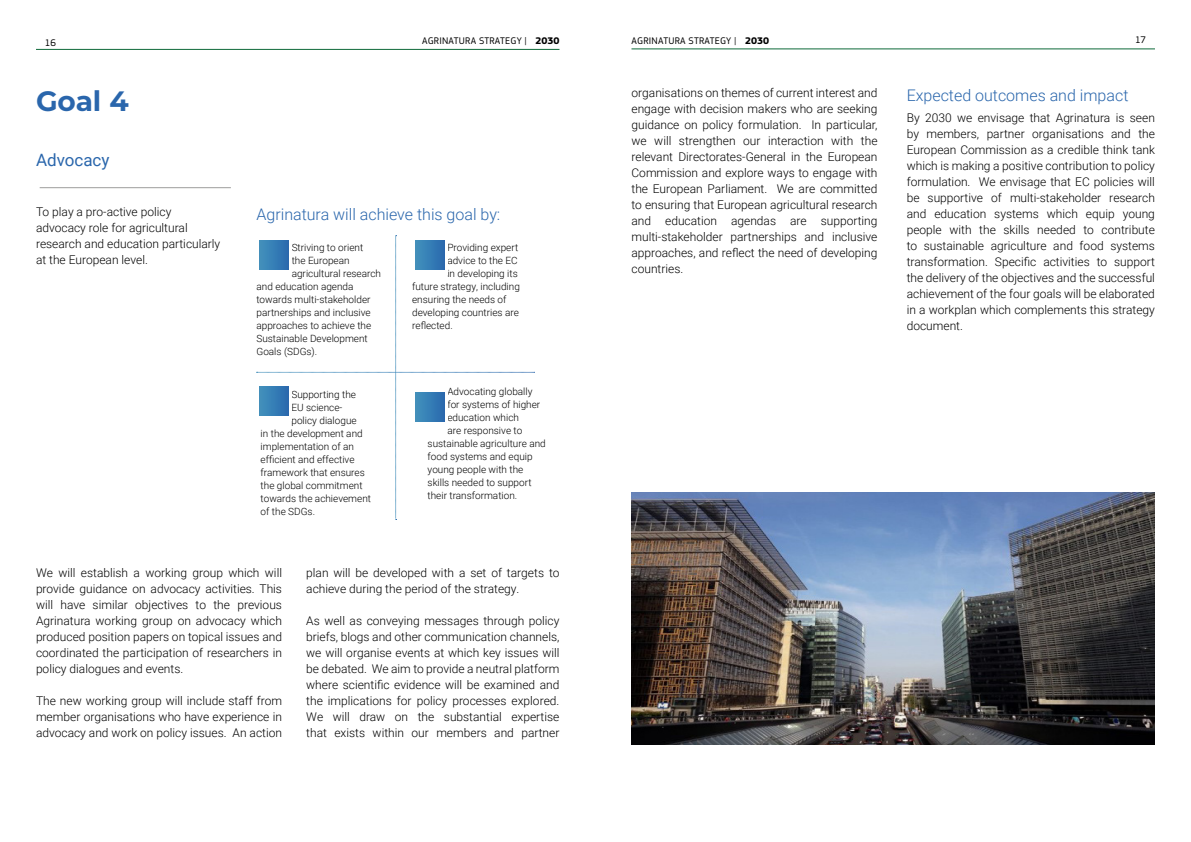
<style>
.page{position:relative;width:1191px;height:842px;background:#fff}
.page>*{position:absolute;margin:0;border:0;box-sizing:border-box;transform-origin:0 0}
.t1{font:700 28px "Montserrat";color:#2a66ac}
.t2{font:17px "Roboto";color:#2a66ac}
.t3{font:300 16px "Roboto";color:#2a66ac}
.t4{font:300 12px/16px "Roboto";color:#000;text-align:justify}
.t5{font:300 10px "Roboto";color:#000}
.t6{font:10px "EC Square Sans Pro";letter-spacing:.02em;color:#000}
.s1{font-weight:700}
</style>
<div class="page">
<hr style="left:36px;top:49px;width:523px;height:1px;background:#0e6939">
<hr style="left:631px;top:48px;width:524px;height:1px;background:#0e6939">
<svg style="left:256px;top:235px;width:279px;height:285px"></svg>
<hr style="left:40px;top:187px;width:191px;height:1px;background:#9d9d9c">
<svg style="left:256px;top:235px;width:36px;height:39px"></svg>
<div style="left:260px;top:241px;width:28px;height:28px;background:linear-gradient(to right,#4291bd,#2b6caf)"></div>
<svg style="left:412px;top:235px;width:35px;height:39px"></svg>
<svg style="left:415px;top:241px;width:29px;height:28px"></svg>
<svg style="left:256px;top:381px;width:35px;height:40px"></svg>
<svg style="left:259px;top:387px;width:29px;height:28px"></svg>
<svg style="left:412px;top:388px;width:35px;height:39px"></svg>
<svg style="left:415px;top:393px;width:29px;height:28px"></svg>
<img style="left:631px;top:492px;width:524px;height:252px">
<p class="t6" style="left:45px;top:37px;width:13px">16</p>
<p class="t6" style="left:422px;top:34px;width:139px">AGRINATURA STRATEGY | <span class="s1">2030</span></p>
<p class="t6" style="left:631px;top:34px;width:139px">AGRINATURA STRATEGY | <span class="s1">2030</span></p>
<p class="t6" style="left:1135px;top:34px;width:13px">17</p>
<h1 class="t1" style="left:36px;top:81px;width:94px">Goal 4</h1>
<h2 class="t2" style="left:36px;top:148px;width:75px">Advocacy</h2>
<p class="t4" style="left:36px;top:203px;width:186px;text-align:left">To play a pro-active policy advocacy role for agricultural research and education particularly at the European level.</p>
<h3 class="t3" style="left:256px;top:203px;width:245px">Agrinatura will achieve this goal by:</h3>
<p class="t5" style="left:292px;top:240px;width:73px">Striving to orient</p>
<p class="t5" style="left:292px;top:253px;width:59px">the European</p>
<p class="t5" style="left:292px;top:266px;width:91px">agricultural research</p>
<p class="t5" style="left:256px;top:279px;width:99px">and education agenda</p>
<p class="t5" style="left:256px;top:292px;width:116px">towards multi-stakeholder</p>
<p class="t5" style="left:256px;top:305px;width:116px">partnerships and inclusive</p>
<p class="t5" style="left:256px;top:318px;width:116px">approaches to achieve the</p>
<p class="t5" style="left:256px;top:331px;width:113px">Sustainable Development</p>
<p class="t5" style="left:256px;top:344px;width:62px">Goals (SDGs).</p>
<p class="t5" style="left:291px;top:387px;width:66px">Supporting the</p>
<p class="t5" style="left:291px;top:400px;width:52px">EU science-</p>
<p class="t5" style="left:291px;top:413px;width:67px">policy dialogue</p>
<p class="t5" style="left:261px;top:426px;width:104px">in the development and</p>
<p class="t5" style="left:261px;top:439px;width:95px">implementation of an</p>
<p class="t5" style="left:261px;top:452px;width:95px">efficient and effective</p>
<p class="t5" style="left:261px;top:465px;width:106px">framework that ensures</p>
<p class="t5" style="left:261px;top:478px;width:103px">the global commitment</p>
<p class="t5" style="left:261px;top:491px;width:112px">towards the achievement</p>
<p class="t5" style="left:261px;top:504px;width:56px">of the SDGs.</p>
<p class="t5" style="left:447px;top:240px;width:72px">Providing expert</p>
<p class="t5" style="left:447px;top:253px;width:72px">advice to the EC</p>
<p class="t5" style="left:447px;top:266px;width:72px">in developing its</p>
<p class="t5" style="left:412px;top:279px;width:109px">future strategy, including</p>
<p class="t5" style="left:412px;top:292px;width:96px">ensuring the needs of</p>
<p class="t5" style="left:412px;top:305px;width:108px">developing countries are</p>
<p class="t5" style="left:412px;top:318px;width:42px">reflected.</p>
<p class="t5" style="left:447px;top:384px;width:87px">Advocating globally</p>
<p class="t5" style="left:447px;top:397px;width:94px">for systems of higher</p>
<p class="t5" style="left:447px;top:410px;width:73px">education which</p>
<p class="t5" style="left:447px;top:423px;width:76px">are responsive to</p>
<p class="t5" style="left:427px;top:436px;width:120px">sustainable agriculture and</p>
<p class="t5" style="left:427px;top:449px;width:106px">food systems and equip</p>
<p class="t5" style="left:427px;top:462px;width:97px">young people with the</p>
<p class="t5" style="left:427px;top:475px;width:105px">skills needed to support</p>
<p class="t5" style="left:427px;top:488px;width:91px">their transformation.</p>
<p class="t4" style="left:36px;top:564px;width:247px">We will establish a working group which will provide guidance on advocacy activities. This will have similar objectives to the previous Agrinatura working group on advocacy which produced position papers on topical issues and coordinated the participation of researchers in policy dialogues and events.</p>
<p class="t4" style="left:36px;top:692px;width:247px">The new working group will include staff from member organisations who have experience in advocacy and work on policy issues. An action</p>
<p class="t4" style="left:306px;top:564px;width:255px">plan will be developed with a set of targets to achieve during the period of the strategy.</p>
<p class="t4" style="left:306px;top:612px;width:255px">As well as conveying messages through policy briefs, blogs and other communication channels, we will organise events at which key issues will be debated. We aim to provide a neutral platform where scientific evidence will be examined and the implications for policy processes explored.<br>We will draw on the substantial expertise that exists within our members and partner</p>
<p class="t4" style="left:631px;top:84px;width:247px">organisations on themes of current interest and engage with decision makers who are seeking guidance on policy formulation. In particular, we will strengthen our interaction with the relevant Directorates-General in the European Commission and explore ways to engage with the European Parliament. We are committed to ensuring that European agricultural research and education agendas are supporting multi-stakeholder partnerships and inclusive approaches, and reflect the need of developing countries.</p>
<h3 class="t3" style="left:906px;top:84px;width:223px">Expected outcomes and impact</h3>
<p class="t4" style="left:906px;top:110px;width:250px">By 2030 we envisage that Agrinatura is seen by members, partner organisations and the European Commission as a credible think tank which is making a positive contribution to policy formulation. We envisage that EC policies will be supportive of multi-stakeholder research and education systems which equip young people with the skills needed to contribute to sustainable agriculture and food systems transformation. Specific activities to support the delivery of the objectives and the successful achievement of the four goals will be elaborated in a workplan which complements this strategy document.</p>
</div>
